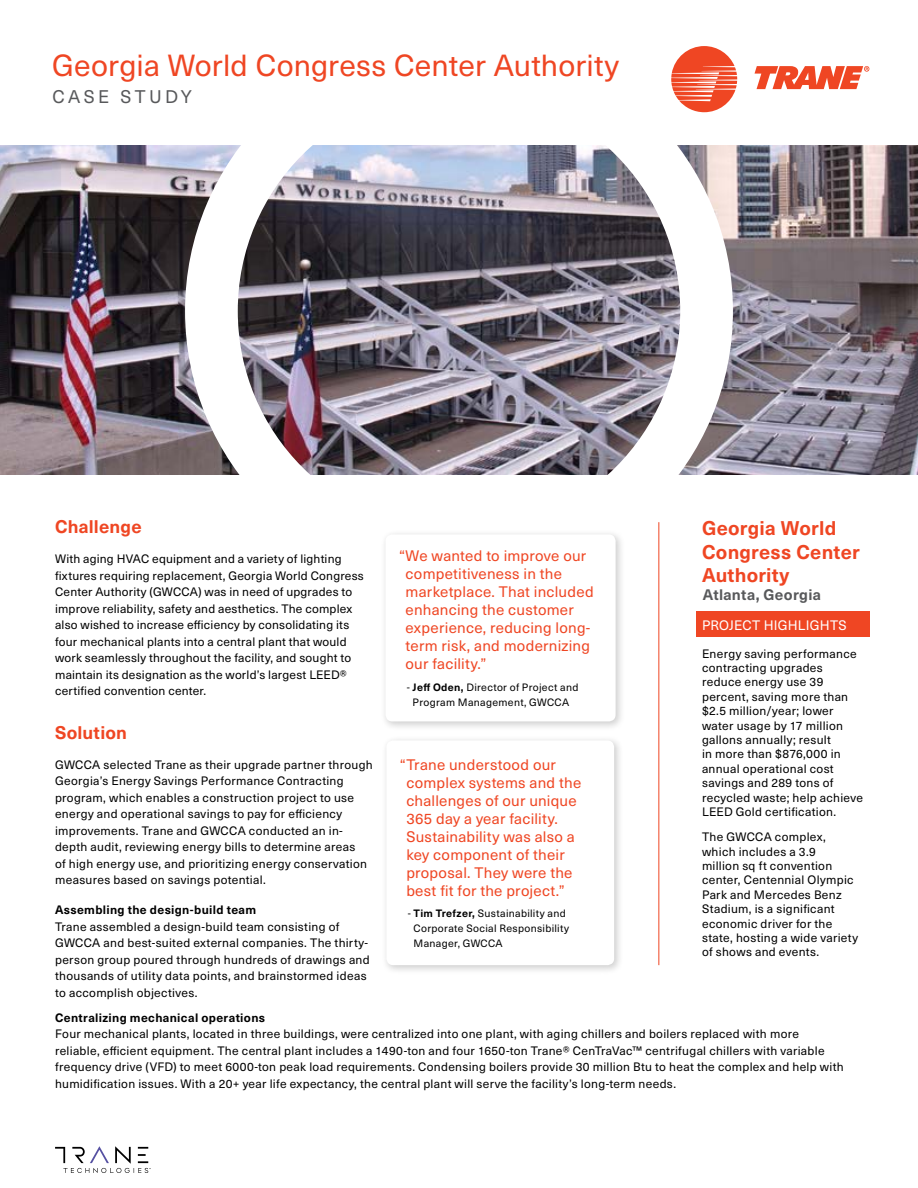
<style>
.page{position:relative;width:918px;height:1188px;background:#fff}
.page>*{position:absolute;margin:0;border:0;box-sizing:border-box;transform-origin:0 0}
.t1{font:30px "Neue Haas Unica W1 G";letter-spacing:.005em;color:#ef4623}
.t2{font:700 19.5px/23.4px "Neue Haas Unica W1 G";letter-spacing:.01em;color:#ef4623}
.t3{font:700 18px "Neue Haas Unica W1 G";letter-spacing:.01em;color:#ef4623}
.t4{font:18px "Neue Haas Unica W1 G";letter-spacing:.185em;color:#58595b}
.t5{font:15px/18px "Neue Haas Unica W1 G";letter-spacing:.015em;color:#ef4623}
.t6{font:700 15px "Neue Haas Unica W1 G";letter-spacing:.02em;color:#58595b}
.t7{font:13.5px "Neue Haas Unica W1 G";letter-spacing:.01em;color:#fff}
.t8{font:12px/16.5px "Neue Haas Unica W1 G";letter-spacing:.025em;color:#000}
.t9{font:700 12px "Neue Haas Unica W1 G";letter-spacing:.03em;color:#000}
.t10{font:10.5px/15px "Neue Haas Unica W1 G";letter-spacing:.03em;color:#000;text-align:center}
.s1{font-weight:700}
</style>
<div class="page">
<svg style="left:55px;top:1146px;width:96px;height:27px"></svg>
<svg style="left:671px;top:46px;width:66px;height:66px"></svg>
<svg style="left:755px;top:66px;width:114px;height:23px"></svg>
<img style="left:0;top:146px;width:918px;height:329px">
<img style="left:185px;top:145px;width:548px;height:330px">
<div style="left:380px;top:529px;width:246px;height:203px;background:#000;opacity:.2"></div>
<div style="left:386px;top:534px;width:230px;height:187px;background:#fff;border-radius:7px"></div>
<div style="left:381px;top:735px;width:242px;height:240px;background:#000;opacity:.2"></div>
<div style="left:386px;top:740px;width:228px;height:225px;background:#fff;border-radius:7px"></div>
<hr style="left:658px;top:522px;width:1px;height:443px;background:#ef4623">
<div style="left:696px;top:612px;width:174px;height:25px;background:#ef4623"></div>
<h1 class="t1" style="left:52px;top:43px;width:568px">Georgia World Congress Center Authority</h1>
<h3 class="t4" style="left:52px;top:83px;width:141px">CASE STUDY</h3>
<h3 class="t3" style="left:55px;top:513px;width:88px">Challenge</h3>
<p class="t8" style="left:55px;top:550px;width:310px">With aging HVAC equipment and a variety of lighting fixtures requiring replacement, Georgia World Congress Center Authority (GWCCA) was in need of upgrades to improve reliability, safety and aesthetics. The complex also wished to increase efficiency by consolidating its four mechanical plants into a central plant that would work seamlessly throughout the facility, and sought to maintain its designation as the world’s largest LEED® certified convention center.</p>
<h3 class="t3" style="left:55px;top:719px;width:74px">Solution</h3>
<p class="t8" style="left:55px;top:756px;width:319px">GWCCA selected Trane as their upgrade partner through Georgia’s Energy Savings Performance Contracting program, which enables a construction project to use energy and operational savings to pay for efficiency improvements. Trane and GWCCA conducted an in&shy;depth audit, reviewing energy bills to determine areas<br>of high energy use, and prioritizing energy conservation measures based on savings potential.</p>
<p class="t9" style="left:55px;top:901px;width:203px">Assembling the design-build team</p>
<p class="t8" style="left:55px;top:918px;width:316px">Trane assembled a design-build team consisting of GWCCA and best-suited external companies. The thirty&shy;person group poured through hundreds of drawings and thousands of utility data points, and brainstormed ideas to accomplish objectives.</p>
<p class="t9" style="left:55px;top:1008px;width:212px">Centralizing mechanical operations</p>
<p class="t8" style="left:55px;top:1025px;width:790px">Four mechanical plants, located in three buildings, were centralized into one plant, with aging chillers and boilers replaced with more reliable, efficient equipment. The central plant includes a 1490-ton and four 1650-ton Trane® CenTraVac™ centrifugal chillers with variable frequency drive (VFD) to meet 6000-ton peak load requirements. Condensing boilers provide 30 million Btu to heat the complex and help with humidification issues. With a 20+ year life expectancy, the central plant will serve the facility’s long-term needs.</p>
<h2 class="t2" style="left:702px;top:515px;width:159px">Georgia World<br>Congress Center<br>Authority</h2>
<p class="t6" style="left:703px;top:583px;width:120px">Atlanta, Georgia</p>
<p class="t7" style="left:702px;top:615px;width:146px">PROJECT HIGHLIGHTS</p>
<p class="t8" style="left:702px;top:646px;width:163px;line-height:14.4px">Energy saving performance contracting upgrades reduce energy use 39 percent, saving more than $2.5 million/year; lower water usage by 17 million gallons annually; result<br>in more than $876,000 in annual operational cost savings and 289 tons of recycled waste; help achieve<br>LEED Gold certification.</p>
<p class="t8" style="left:702px;top:829px;width:158px;line-height:14.4px">The GWCCA complex, which includes a 3.9<br>million sq ft convention center, Centennial Olympic<br>Park and Mercedes Benz<br>Stadium, is a significant economic driver for the state, hosting a wide variety of shows and events.</p>
<p class="t5" style="left:406px;top:546px;width:190px;text-indent:-7px">“We wanted to improve our competitiveness in the marketplace. That included enhancing the customer experience, reducing long&shy;term risk, and modernizing our facility.”</p>
<p class="t10" style="left:407px;top:679px;width:173px">- <span class="s1">Jeff Oden,</span> Director of Project and<br>Program Management, GWCCA</p>
<p class="t5" style="left:406px;top:755px;width:176px;text-indent:-6px">“Trane understood our complex systems and the challenges of our unique<br>365 day a year facility.<br>Sustainability was also a key component of their proposal. They were the best fit for the project.”</p>
<p class="t10" style="left:414px;top:906px;width:157px;text-align:left;text-indent:-6px">- <span class="s1">Tim Trefzer,</span> Sustainability and<br>Corporate Social Responsibility<br>Manager, GWCCA</p>
</div>
